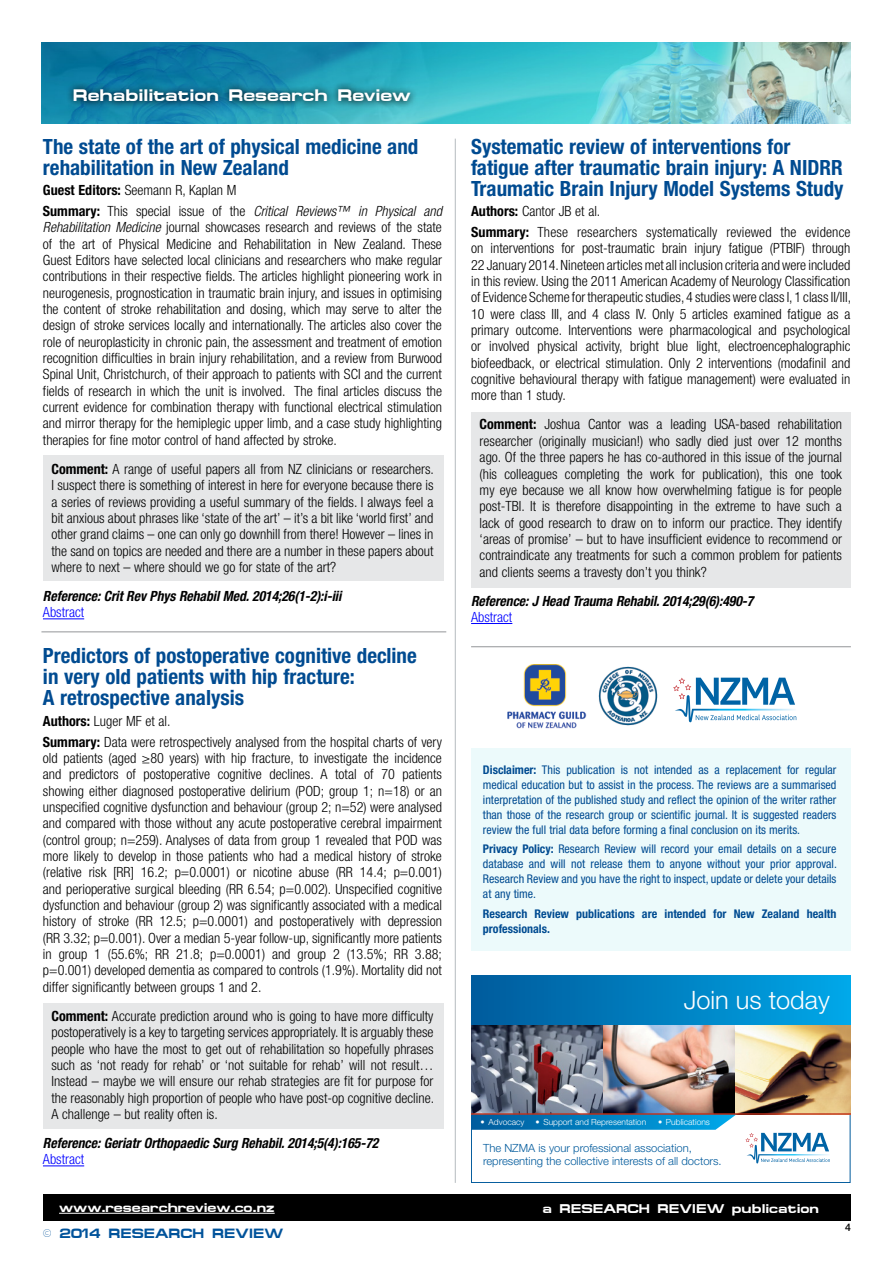
<style>
.page{position:relative;width:893px;height:1263px;background:#fff}
.page>*{position:absolute;margin:0;border:0;box-sizing:border-box;transform-origin:0 0}
.t1{font:300 25.35px "Helvetica Neue";color:#fff}
.t2{font:700 condensed 21px/21px "Helvetica Neue LT Pro";color:#004b91}
.t3{font:700 16.8px "Micro Extended";color:#fff}
.t4{font:300 condensed 14.1px/16.4px "Helvetica Neue LT Pro";color:#000;text-align:justify}
.t5{font:italic 700 condensed 14.1px "Helvetica Neue LT Pro";letter-spacing:-.005em;color:#000}
.t6{font:300 condensed 14.1px "Helvetica Neue LT Pro";color:#00f}
.t7{font:700 13.5px "Micro Extended";color:#00539b}
.t8{font:700 12.75px "Micro Extended";color:#fff}
.t9{font:condensed 12px/15px "Helvetica Neue LT Pro";color:#004b91;text-align:justify}
.t10{font:700 condensed 12px/15px "Helvetica Neue LT Pro";color:#004b91}
.t11{font:300 11.25px/13.5px "Helvetica Neue";color:#005a9c}
.t12{font:500 10.5px "Helvetica Neue LT Pro";color:#000}
.t13{font:300 8.4px "Helvetica Neue";color:#fff}
.s1{font-weight:700}
.s2{font-style:italic}
</style>
<div class="page">
<img style="left:42px;top:43px;width:809px;height:80px">
<div style="left:43px;top:455px;width:400px;height:125px;background:#e6e7e8"></div>
<div style="left:43px;top:1003px;width:400px;height:126px;background:#e6e7e8"></div>
<div style="left:471px;top:412px;width:379px;height:176px;background:#e6e7e8"></div>
<hr style="left:43px;top:618px;width:41px;height:1px;background:#00f">
<hr style="left:43px;top:1165px;width:41px;height:1px;background:#00f">
<hr style="left:455px;top:139px;width:1px;height:1044px;background:#b5bbbf">
<hr style="left:471px;top:646px;width:380px;height:1px;background:#939598">
<hr style="left:41px;top:631px;width:405px;height:1px;background:#939598">
<div style="left:43px;top:1194px;width:807px;height:26px;background:#000"></div>
<hr style="left:59px;top:1213px;width:216px;height:1px;background:#fff">
<svg style="left:66px;top:81px;width:351px;height:28px;background:#187a94"></svg>
<hr style="left:471px;top:623px;width:41px;height:1px;background:#00f">
<div style="left:471px;top:975px;width:379px;height:53px;background:linear-gradient(to right,#005a9b,#00a7e8)"></div>
<div style="left:471px;top:1114px;width:379px;height:69px;border:1px solid #005a9c"></div>
<img style="left:471px;top:1025px;width:379px;height:88px">
<svg style="left:745px;top:1133px;width:85px;height:30px"></svg>
<svg style="left:471px;top:1115px;width:266px;height:15px;background:#0e87c4"></svg>
<hr style="left:471px;top:1113px;width:379px;height:2px;background:#c0311a">
<div style="left:471px;top:748px;width:380px;height:203px;background:#ecfafb"></div>
<img style="left:598px;top:666px;width:60px;height:60px">
<svg style="left:673px;top:678px;width:123px;height:44px"></svg>
<img style="left:507px;top:664px;width:80px;height:65px">
<p class="t3" style="left:73px;top:86px;width:339px">Rehabilitation Research Review</p>
<p class="t2" style="left:471px;top:135px;width:374px">Systematic review of interventions for fatigue after traumatic brain injury: A NIDRR<br>Traumatic Brain Injury Model Systems Study</p>
<p class="t4" style="left:471px;top:203px;width:131px"><span class="s1">Authors:</span> Cantor JB et al.</p>
<p class="t4" style="left:471px;top:224px;width:381px"><span class="s1">Summary:</span> These researchers systematically reviewed the evidence on interventions for post-traumatic brain injury fatigue (PTBIF) through 22 January 2014. Nineteen articles met all inclusion criteria and were included in this review. Using the 2011 American Academy of Neurology Classification of Evidence Scheme for therapeutic studies, 4 studies were class I, 1 class II/III, 10 were class III, and 4 class IV. Only 5 articles examined fatigue as a primary outcome. Interventions were pharmacological and psychological or involved physical activity, bright blue light, electroencephalographic biofeedback, or electrical stimulation. Only 2 interventions (modafinil and cognitive behavioural therapy with fatigue management) were evaluated in more than 1 study.</p>
<p class="t4" style="left:480px;top:416px;width:364px"><span class="s1">Comment:</span> Joshua Cantor was a leading USA-based rehabilitation researcher (originally musician!) who sadly died just over 12 months ago. Of the three papers he has co-authored in this issue of the journal (his colleagues completing the work for publication), this one took my eye because we all know how overwhelming fatigue is for people post-TBI. It is therefore disappointing in the extreme to have such a lack of good research to draw on to inform our practice. They identify ‘areas of promise’ – but to have insufficient evidence to recommend or contraindicate any treatments for such a common problem for patients and clients seems a travesty don’t you think?</p>
<p class="t5" style="left:471px;top:592px;width:284px">Reference: J Head Trauma Rehabil. 2014;29(6):490-7</p>
<p class="t6" style="left:471px;top:609px;width:43px">Abstract</p>
<p class="t2" style="left:43px;top:135px;width:377px">The state of the art of physical medicine and rehabilitation in New Zealand</p>
<p class="t4" style="left:43px;top:182px;width:195px"><span class="s1">Guest Editors:</span> Seemann R, Kaplan M</p>
<p class="t4" style="left:43px;top:203px;width:401px"><span class="s1">Summary:</span> This special issue of the <span class="s2">Critical Reviews™ in Physical and Rehabilitation Medicine</span> journal showcases research and reviews of the state of the art of Physical Medicine and Rehabilitation in New Zealand. These Guest Editors have selected local clinicians and researchers who make regular contributions in their respective fields. The articles highlight pioneering work in neurogenesis, prognostication in traumatic brain injury, and issues in optimising the content of stroke rehabilitation and dosing, which may serve to alter the design of stroke services locally and internationally. The articles also cover the role of neuroplasticity in chronic pain, the assessment and treatment of emotion recognition difficulties in brain injury rehabilitation, and a review from Burwood Spinal Unit, Christchurch, of their approach to patients with SCI and the current fields of research in which the unit is involved. The final articles discuss the current evidence for combination therapy with functional electrical stimulation and mirror therapy for the hemiplegic upper limb, and a case study highlighting therapies for fine motor control of hand affected by stroke.</p>
<p class="t4" style="left:51px;top:461px;width:384px"><span class="s1">Comment:</span> A range of useful papers all from NZ clinicians or researchers.<br>I suspect there is something of interest in here for everyone because there is a series of reviews providing a useful summary of the fields. I always feel a bit anxious about phrases like ‘state of the art’ – it’s a bit like ‘world first’ and other grand claims – one can only go downhill from there! However – lines in the sand on topics are needed and there are a number in these papers about where to next – where should we go for state of the art?</p>
<p class="t5" style="left:43px;top:587px;width:300px">Reference: Crit Rev Phys Rehabil Med. 2014;26(1-2):i-iii</p>
<p class="t6" style="left:43px;top:604px;width:43px">Abstract</p>
<p class="t2" style="left:43px;top:645px;width:375px">Predictors of postoperative cognitive decline in very old patients with hip fracture:<br>A retrospective analysis</p>
<p class="t4" style="left:43px;top:713px;width:129px"><span class="s1">Authors:</span> Luger MF et al.</p>
<p class="t4" style="left:43px;top:733px;width:401px"><span class="s1">Summary:</span> Data were retrospectively analysed from the hospital charts of very old patients (aged ≥80 years) with hip fracture, to investigate the incidence and predictors of postoperative cognitive declines. A total of 70 patients showing either diagnosed postoperative delirium (POD; group 1; n=18) or an unspecified cognitive dysfunction and behaviour (group 2; n=52) were analysed and compared with those without any acute postoperative cerebral impairment (control group; n=259). Analyses of data from group 1 revealed that POD was more likely to develop in those patients who had a medical history of stroke (relative risk [RR] 16.2; p=0.0001) or nicotine abuse (RR 14.4; p=0.001) and perioperative surgical bleeding (RR 6.54; p=0.002). Unspecified cognitive dysfunction and behaviour (group 2) was significantly associated with a medical history of stroke (RR 12.5; p=0.0001) and postoperatively with depression (RR 3.32; p=0.001). Over a median 5-year follow-up, significantly more patients in group 1 (55.6%; RR 21.8; p=0.0001) and group 2 (13.5%; RR 3.88; p=0.001) developed dementia as compared to controls (1.9%). Mortality did not differ significantly between groups 1 and 2.</p>
<p class="t4" style="left:51px;top:1008px;width:384px"><span class="s1">Comment:</span> Accurate prediction around who is going to have more difficulty postoperatively is a key to targeting services appropriately. It is arguably these people who have the most to get out of rehabilitation so hopefully phrases such as ‘not ready for rehab’ or ‘not suitable for rehab’ will not result… Instead – maybe we will ensure our rehab strategies are fit for purpose for the reasonably high proportion of people who have post-op cognitive decline.<br>A challenge – but reality often is.</p>
<p class="t5" style="left:43px;top:1134px;width:337px">Reference: Geriatr Orthopaedic Surg Rehabil. 2014;5(4):165-72</p>
<p class="t6" style="left:43px;top:1151px;width:43px">Abstract</p>
<p class="t8" style="left:59px;top:1200px;width:217px">www.researchreview.co.nz</p>
<p class="t8" style="left:542px;top:1201px;width:278px">a RESEARCH REVIEW publication</p>
<p class="t7" style="left:43px;top:1225px;width:242px">© 2014 RESEARCH REVIEW</p>
<p class="t9" style="left:483px;top:762px;width:355px"><span class="s1">Disclaimer:</span> This publication is not intended as a replacement for regular medical education but to assist in the process. The reviews are a summarised interpretation of the published study and reflect the opinion of the writer rather than those of the research group or scientific journal. It is suggested readers review the full trial data before forming a final conclusion on its merits.</p>
<p class="t9" style="left:483px;top:841px;width:355px"><span class="s1">Privacy Policy:</span> Research Review will record your email details on a secure database and will not release them to anyone without your prior approval.<br>Research Review and you have the right to inspect, update or delete your details at any time.</p>
<p class="t10" style="left:483px;top:906px;width:355px">Research Review publications are intended for New Zealand health professionals.</p>
<p class="t1" style="left:684px;top:984px;width:148px">Join us today</p>
<p class="t13" style="left:535px;top:1117px;width:112px">• Support and Representation</p>
<p class="t13" style="left:658px;top:1117px;width:53px">• Publications</p>
<p class="t13" style="left:481px;top:1117px;width:45px">• Advocacy</p>
<p class="t11" style="left:483px;top:1141px;width:240px">The NZMA is your professional association, representing the collective interests of all doctors.</p>
<p class="t12" style="left:845px;top:1221px;width:7px">4</p>
</div>
